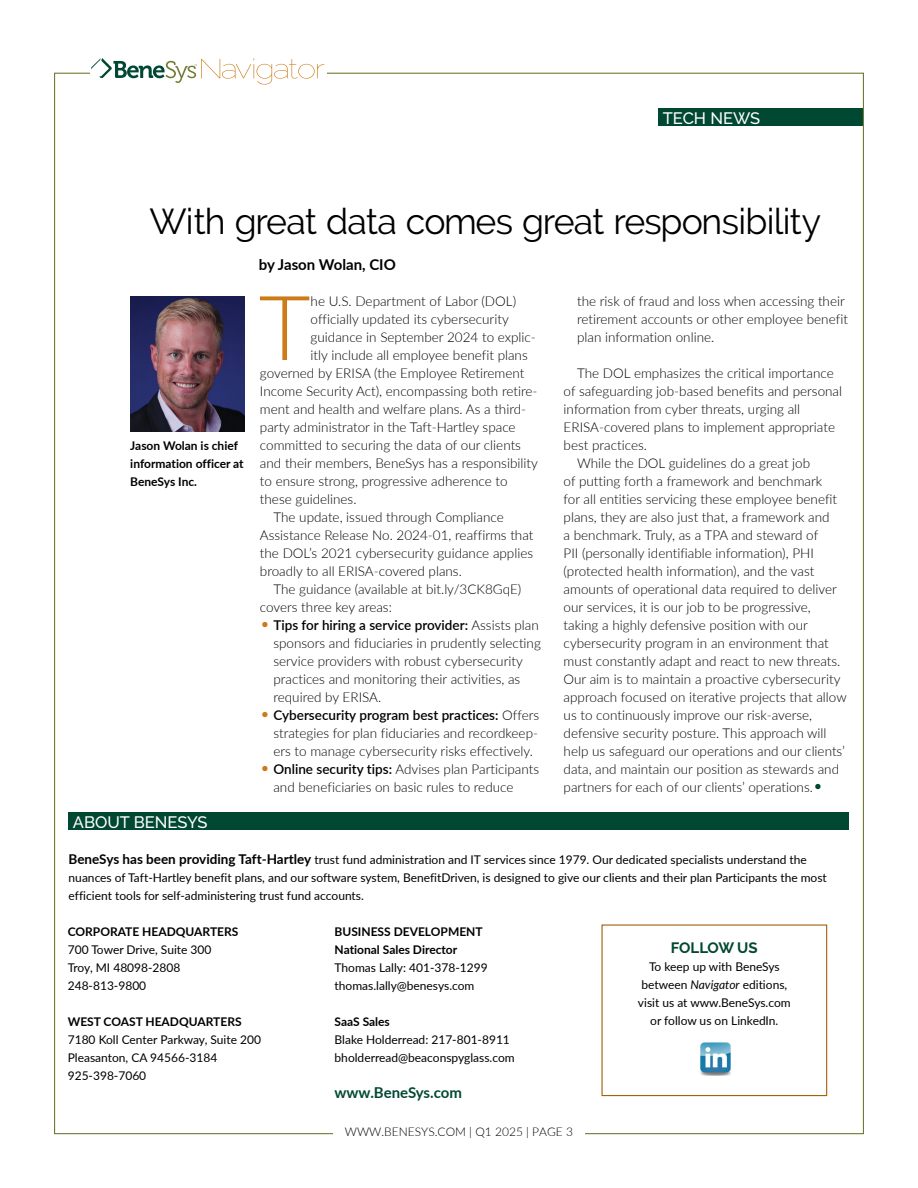
<style>
.page{position:relative;width:918px;height:1188px;background:#fff}
.page>*{position:absolute;margin:0;border:0;box-sizing:border-box;transform-origin:0 0}
.t1{font:300 89.85px "Lato";color:#cc7b16}
.t2{font:36px "Raleway";letter-spacing:-.02em;color:#000}
.t3{font:500 16.5px "Raleway";color:#fff}
.t4{font:700 15px "Lato";color:#000}
.t5{font:700 15px "Lato";letter-spacing:-.005em;color:#014833}
.t6{font:700 15px "Raleway";letter-spacing:-.01em;color:#014833}
.t7{font:300 13.5px/18px "Lato";color:#000}
.t8{font:12px/18px "Lato";color:#000}
.t9{font:700 12px/18px "Lato";color:#000}
.t10{font:300 12px "Lato";color:#000}
.s1{font-size:18px;color:#cc7b16}
.s2{font-weight:600}
.s3{font-size:18px;color:#014833}
.s4{font-weight:700;font-size:13.5px}
.s5{font-style:italic}
</style>
<div class="page">
<div style="left:658px;top:108px;width:206px;height:18px;background:#014833"></div>
<svg style="left:91px;top:58px;width:233px;height:27px"></svg>
<img style="left:131px;top:296px;width:114px;height:136px">
<div style="left:68px;top:812px;width:781px;height:18px;background:#014833"></div>
<div style="left:601px;top:924px;width:226px;height:172px;border:1px solid #a36109"></div>
<img style="left:700px;top:1042px;width:31px;height:32px">
<div style="left:696px;top:1039px;width:38px;height:38px;border:2px solid #fff"></div>
<p class="t3" style="left:663px;top:108px;width:99px">TECH NEWS</p>
<h2 class="t2" style="left:149px;top:200px;width:673px">With great data comes great responsibility</h2>
<p class="t4" style="left:259px;top:253px;width:138px">by Jason Wolan, CIO</p>
<p class="t9" style="left:130px;top:436px;width:115px">Jason Wolan is chief information officer at<br>BeneSys Inc.</p>
<p class="t3" style="left:73px;top:812px;width:136px">ABOUT BENESYS</p>
<h1 class="t1" style="left:259px;top:265px;width:54px">T</h1>
<p class="t7" style="left:311px;top:292px;width:207px">he U.S. Department of Labor (DOL)</p>
<p class="t7" style="left:311px;top:310px;width:200px">officially updated its cybersecurity</p>
<p class="t7" style="left:311px;top:328px;width:227px">guidance in September 2024 to explic-</p>
<p class="t7" style="left:311px;top:346px;width:219px">itly include all employee benefit plans</p>
<p class="t7" style="left:260px;top:364px;width:266px">governed by ERISA (the Employee Retirement</p>
<p class="t7" style="left:260px;top:382px;width:279px">Income Security Act), encompassing both retire-</p>
<p class="t7" style="left:260px;top:400px;width:268px">ment and health and welfare plans. As a third-</p>
<p class="t7" style="left:260px;top:418px;width:257px">party administrator in the Taft-Hartley space</p>
<p class="t7" style="left:260px;top:436px;width:263px">committed to securing the data of our clients</p>
<p class="t7" style="left:260px;top:454px;width:279px">and their members, BeneSys has a responsibility</p>
<p class="t7" style="left:260px;top:472px;width:249px">to ensure strong, progressive adherence to</p>
<p class="t7" style="left:260px;top:490px;width:98px">these guidelines.</p>
<p class="t7" style="left:273px;top:508px;width:232px">The update, issued through Compliance</p>
<p class="t7" style="left:260px;top:526px;width:275px">Assistance Release No. 2024-01, reaffirms that</p>
<p class="t7" style="left:260px;top:544px;width:275px">the DOL’s 2021 cybersecurity guidance applies</p>
<p class="t7" style="left:260px;top:562px;width:203px">broadly to all ERISA-covered plans.</p>
<p class="t7" style="left:273px;top:580px;width:249px">The guidance (available at bit.ly/3CK8GqE)</p>
<p class="t7" style="left:260px;top:598px;width:134px">covers three key areas:</p>
<p class="t7" style="left:273px;top:616px;width:269px;text-indent:-14px"><span class="s1">•</span> <span class="s2">Tips for hiring a service provider:</span> Assists plan sponsors and fiduciaries in prudently selecting service providers with robust cybersecurity practices and monitoring their activities, as required by ERISA.</p>
<p class="t7" style="left:273px;top:706px;width:267px;text-align:justify;text-indent:-14px"><span class="s1">•</span> <span class="s2">Cybersecurity program best practices:</span> Offers strategies for plan fiduciaries and recordkeep&shy;ers to manage cybersecurity risks effectively.</p>
<p class="t7" style="left:273px;top:760px;width:267px;text-indent:-14px"><span class="s1">•</span> <span class="s2">Online security tips:</span> Advises plan Participants and beneficiaries on basic rules to reduce</p>
<p class="t7" style="left:577px;top:292px;width:272px">the risk of fraud and loss when accessing their retirement accounts or other employee benefit plan information online.</p>
<p class="t7" style="left:577px;top:364px;width:258px">The DOL emphasizes the critical importance</p>
<p class="t7" style="left:564px;top:382px;width:280px">of safeguarding job-based benefits and personal</p>
<p class="t7" style="left:564px;top:400px;width:238px">information from cyber threats, urging all</p>
<p class="t7" style="left:564px;top:418px;width:273px">ERISA-covered plans to implement appropriate</p>
<p class="t7" style="left:564px;top:436px;width:85px">best practices.</p>
<p class="t7" style="left:577px;top:454px;width:235px">While the DOL guidelines do a great job</p>
<p class="t7" style="left:564px;top:472px;width:260px">of putting forth a framework and benchmark</p>
<p class="t7" style="left:564px;top:490px;width:275px">for all entities servicing these employee benefit</p>
<p class="t7" style="left:564px;top:508px;width:267px">plans, they are also just that, a framework and</p>
<p class="t7" style="left:564px;top:526px;width:256px">a benchmark. Truly, as a TPA and steward of</p>
<p class="t7" style="left:564px;top:544px;width:252px">PII (personally identifiable information), PHI</p>
<p class="t7" style="left:564px;top:562px;width:252px">(protected health information), and the vast</p>
<p class="t7" style="left:564px;top:580px;width:275px">amounts of operational data required to deliver</p>
<p class="t7" style="left:564px;top:598px;width:249px">our services, it is our job to be progressive,</p>
<p class="t7" style="left:564px;top:616px;width:246px">taking a highly defensive position with our</p>
<p class="t7" style="left:564px;top:634px;width:267px">cybersecurity program in an environment that</p>
<p class="t7" style="left:564px;top:652px;width:278px">must constantly adapt and react to new threats.</p>
<p class="t7" style="left:564px;top:670px;width:278px">Our aim is to maintain a proactive cybersecurity</p>
<p class="t7" style="left:564px;top:688px;width:285px">approach focused on iterative projects that allow</p>
<p class="t7" style="left:564px;top:706px;width:250px">us to continuously improve our risk-averse,</p>
<p class="t7" style="left:564px;top:724px;width:264px">defensive security posture. This approach will</p>
<p class="t7" style="left:564px;top:742px;width:283px">help us safeguard our operations and our clients’</p>
<p class="t7" style="left:564px;top:760px;width:277px">data, and maintain our position as stewards and</p>
<p class="t7" style="left:564px;top:778px;width:261px">partners for each of our clients’ operations.<span class="s3">•</span></p>
<p class="t8" style="left:69px;top:850px;width:760px"><span class="s4">BeneSys has been providing Taft-Hartley</span> trust fund administration and IT services since 1979. Our dedicated specialists understand the nuances of Taft-Hartley benefit plans, and our software system, BenefitDriven, is designed to give our clients and their plan Participants the most efficient tools for self-administering trust fund accounts.</p>
<p class="t9" style="left:68px;top:922px;width:172px">CORPORATE HEADQUARTERS</p>
<p class="t8" style="left:68px;top:940px;width:145px">700 Tower Drive, Suite 300<br>Troy, MI 48098-2808<br>248-813-9800</p>
<p class="t9" style="left:68px;top:1012px;width:175px">WEST COAST HEADQUARTERS</p>
<p class="t8" style="left:68px;top:1030px;width:195px">7180 Koll Center Parkway, Suite 200<br>Pleasanton, CA 94566-3184<br>925-398-7060</p>
<p class="t9" style="left:335px;top:922px;width:150px">BUSINESS DEVELOPMENT<br>National Sales Director</p>
<p class="t8" style="left:335px;top:958px;width:155px">Thomas Lally: 401-378-1299 thomas.lally@benesys.com</p>
<p class="t9" style="left:335px;top:1012px;width:57px">SaaS Sales</p>
<p class="t8" style="left:335px;top:1030px;width:182px">Blake Holderread: 217-801-8911 bholderread@beaconspyglass.com</p>
<p class="t5" style="left:335px;top:1081px;width:129px">www.BeneSys.com</p>
<p class="t10" style="left:345px;top:1123px;width:230px">WWW.BENESYS.COM | Q1 2025 | PAGE 3</p>
<p class="t6" style="left:671px;top:939px;width:88px">FOLLOW US</p>
<p class="t8" style="left:638px;top:957px;width:154px;text-align:center">To keep up with BeneSys between <span class="s5">Navigator</span> editions, visit us at www.BeneSys.com or follow us on LinkedIn.</p>
</div>
